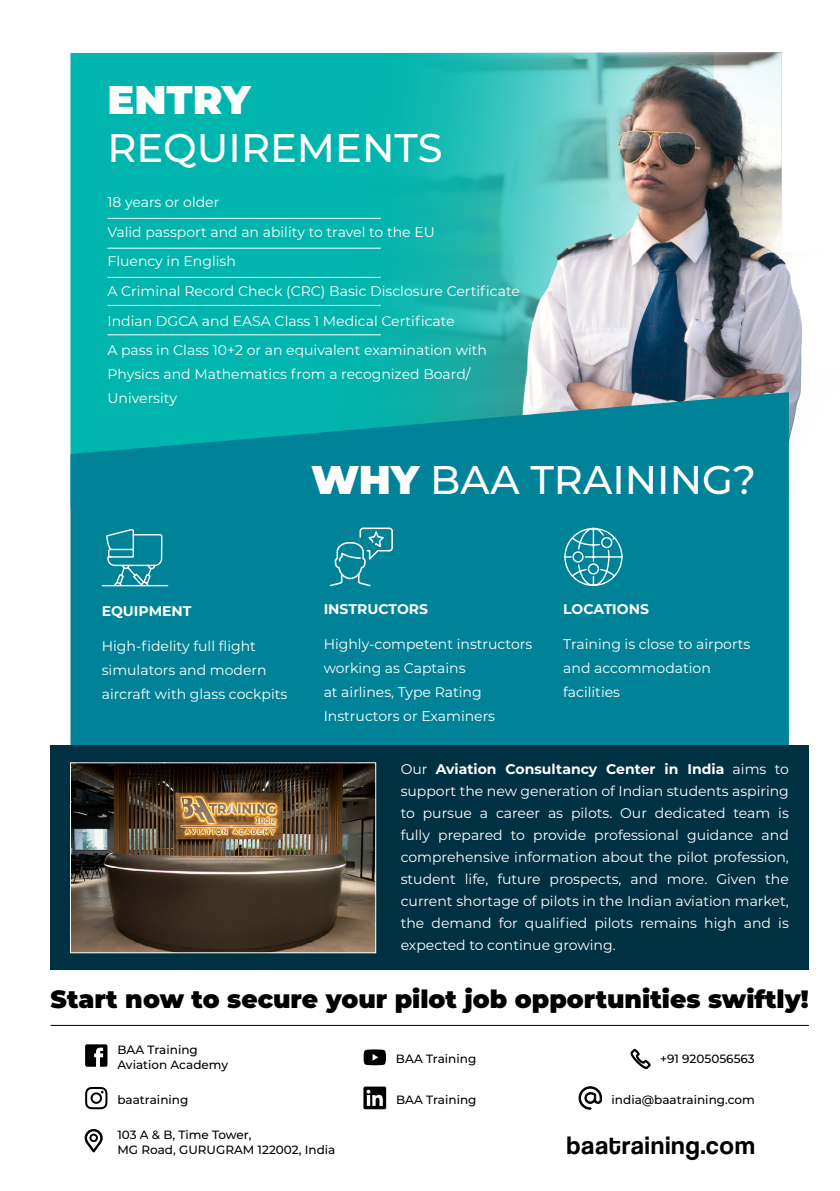
<style>
.page{position:relative;width:840px;height:1191px;background:#fff}
.page>*{position:absolute;margin:0;border:0;box-sizing:border-box;transform-origin:0 0}
.t1{font:500 40px "Montserrat";color:#fff}
.t2{font:900 40px "Montserrat";color:#fff}
.t3{font:26px "Coolvetica Rg";letter-spacing:.05em;color:#000}
.t4{font:900 25px "Montserrat";color:#000}
.t5{font:14px/24px "Montserrat";color:#fff}
.t6{font:700 14px "Montserrat";color:#fff}
.t7{font:500 12px/14.4px "Montserrat";color:#000}
.s1{font-weight:900}
.s2{font-weight:700}
</style>
<div class="page">
<div style="left:70px;top:53px;width:49px;height:339px;background:#00b5ad"></div>
<img style="left:119px;top:52px;width:683px;height:439px">
<svg style="left:70px;top:392px;width:718px;height:354px;background:#038599"></svg>
<div style="left:51px;top:746px;width:757px;height:223px;background:#003142"></div>
<svg style="left:101px;top:244px;width:68px;height:343px;background:#07a3a7"></svg>
<svg style="left:329px;top:527px;width:64px;height:60px;background:#1f91a4"></svg>
<svg style="left:563px;top:527px;width:60px;height:60px;background:#329aac"></svg>
<svg style="left:85px;top:1044px;width:22px;height:22px"></svg>
<svg style="left:85px;top:1087px;width:22px;height:22px"></svg>
<svg style="left:363px;top:1049px;width:23px;height:16px"></svg>
<svg style="left:363px;top:1086px;width:23px;height:23px"></svg>
<hr style="left:51px;top:1025px;width:757px;height:1px;background:#000">
<hr style="left:107px;top:218px;width:273px;height:1px;background:#fff">
<hr style="left:107px;top:248px;width:273px;height:1px;background:#fff">
<hr style="left:107px;top:277px;width:273px;height:1px;background:#fff">
<hr style="left:107px;top:305px;width:273px;height:1px;background:#fff">
<hr style="left:107px;top:334px;width:273px;height:1px;background:#fff">
<img style="left:72px;top:764px;width:302px;height:187px">
<div style="left:70px;top:762px;width:306px;height:191px;border:1px solid #fff"></div>
<svg style="left:630px;top:1048px;width:20px;height:21px"></svg>
<svg style="left:85px;top:1129px;width:17px;height:23px"></svg>
<svg style="left:578px;top:1086px;width:23px;height:23px"></svg>
<h1 class="t2" style="left:107px;top:70px;width:145px">ENTRY</h1>
<h1 class="t1" style="left:107px;top:120px;width:336px">REQUIREMENTS</h1>
<p class="t5" style="left:107px;top:187px;width:413px;line-height:29.6px">18 years or older<br>Valid passport and an ability to travel to the EU<br>Fluency in English<br>A Criminal Record Check (CRC) Basic Disclosure Certificate Indian DGCA and EASA Class 1 Medical Certificate<br>A pass in Class 10+2 or an equivalent examination with</p>
<p class="t5" style="left:107px;top:362px;width:364px">Physics and Mathematics from a recognized Board/<br>University</p>
<h1 class="t1" style="left:311px;top:452px;width:446px"><span class="s1">WHY</span> BAA TRAINING?</h1>
<p class="t6" style="left:102px;top:601px;width:91px">EQUIPMENT</p>
<p class="t5" style="left:102px;top:634px;width:187px">High-fidelity full flight simulators and modern aircraft with glass cockpits</p>
<p class="t6" style="left:323px;top:599px;width:106px">INSTRUCTORS</p>
<p class="t5" style="left:323px;top:631px;width:210px">Highly-competent instructors working as Captains<br>at airlines, Type Rating<br>Instructors or Examiners</p>
<p class="t6" style="left:563px;top:598px;width:87px">LOCATIONS</p>
<p class="t5" style="left:563px;top:631px;width:188px">Training is close to airports and accommodation facilities</p>
<p class="t5" style="left:400px;top:757px;width:389px;line-height:22px;text-align:justify">Our <span class="s2">Aviation Consultancy Center in India</span> aims to support the new generation of Indian students aspiring to pursue a career as pilots. Our dedicated team is fully prepared to provide professional guidance and comprehensive information about the pilot profession, student life, future prospects, and more. Given the current shortage of pilots in the Indian aviation market, the demand for qualified pilots remains high and is expected to continue growing.</p>
<h3 class="t4" style="left:51px;top:980px;width:759px">Start now to secure your pilot job opportunities swiftly!</h3>
<p class="t7" style="left:117px;top:1042px;width:112px">BAA Training<br>Aviation Academy</p>
<p class="t7" style="left:117px;top:1092px;width:72px">baatraining</p>
<p class="t7" style="left:117px;top:1127px;width:219px">103 A &amp; B, Time Tower,<br>MG Road, GURUGRAM 122002, India</p>
<p class="t7" style="left:396px;top:1051px;width:82px">BAA Training</p>
<p class="t7" style="left:396px;top:1091px;width:82px">BAA Training</p>
<p class="t7" style="left:659px;top:1051px;width:96px">+91 9205056563</p>
<p class="t7" style="left:611px;top:1091px;width:145px">india@baatraining.com</p>
<h2 class="t3" style="left:566px;top:1129px;width:189px">baatraining.com</h2>
</div>
